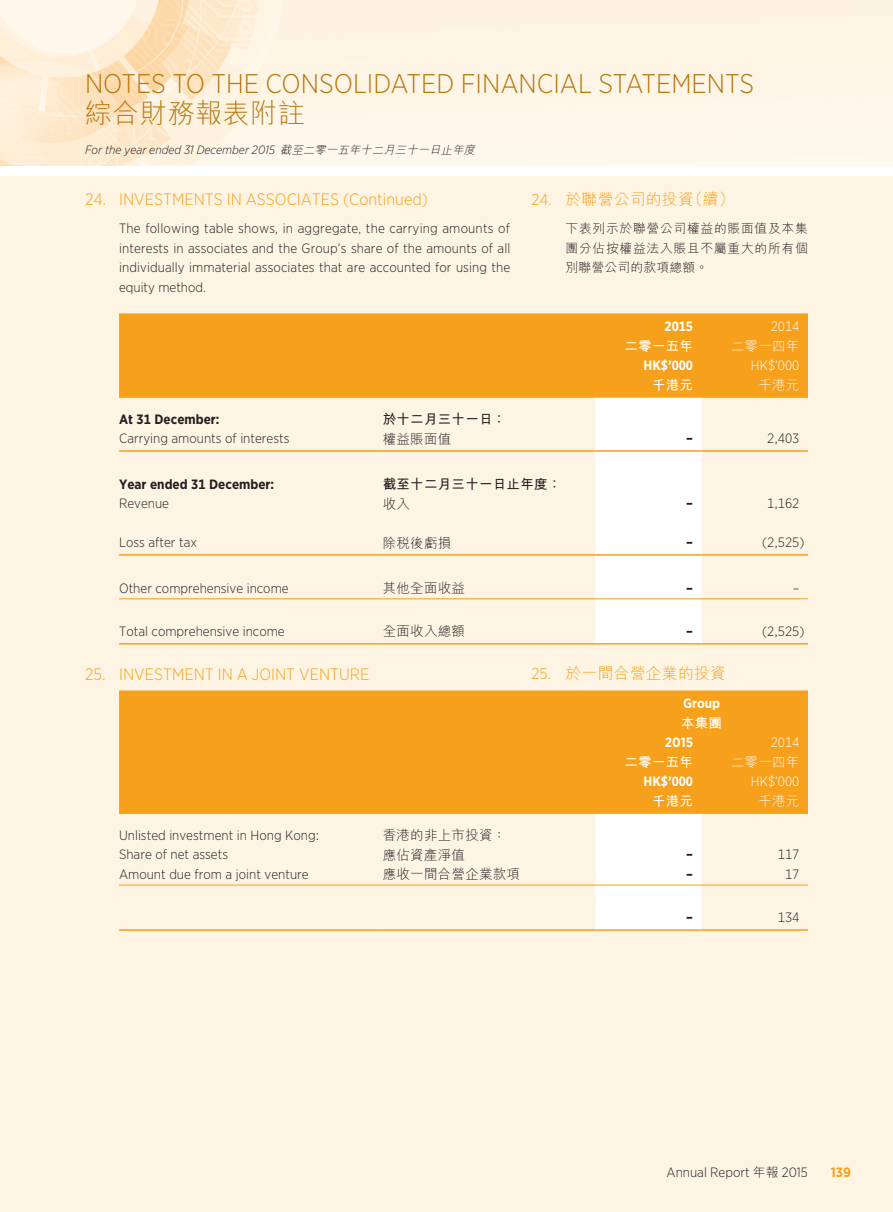
<style>
.page{position:relative;width:893px;height:1212px;background:#fff}
.page>*{position:absolute;margin:0;border:0;box-sizing:border-box;transform-origin:0 0}
.t1{font:300 27px "Gotham Narrow";color:#b7770c}
.t2{font:300 27px "M Hei HK";letter-spacing:.02em;color:#b7770c}
._01_H1_E{font:300 16.5px "Gotham Narrow";color:#f6a01b}
._001_H1_C{font:300 15.75px "M Hei HK";letter-spacing:.02em;color:#f6a01b}
._00_txt_E{font:300 13.5px/19.5px "Gotham Narrow";letter-spacing:.005em;color:#231f20;text-align:justify}
._50_Table_txt{font:300 13.5px "Gotham Narrow";color:#231f20}
._50_Table_txt-2{font:300 13.5px "M Hei HK";letter-spacing:.02em;color:#231f20}
._50_Table_txt-3{font:700 13.5px "Gotham Narrow";color:#231f20}
._50_Table_txt-4{font:700 13.5px "Gotham Narrow";color:#fff}
._50_Table_txt-5{font:300 13.5px "Gotham Narrow";color:#fff}
._50_Table_txt-6{font:700 13.5px "M Hei HK";letter-spacing:.02em;color:#231f20}
._50_Table_txt-7{font:700 13.5px "M Hei HK";letter-spacing:.02em;color:#fff}
._50_Table_txt-8{font:300 13.5px "M Hei HK";letter-spacing:.02em;color:#fff}
.t3{font:700 13.5px "Gotham Narrow";color:#f6a01b}
._000_txt_C{font:300 12.75px/19.5px "M Hei HK";letter-spacing:.06em;color:#231f20;text-align:justify}
.t4{font:italic 300 12px "Gotham Narrow";color:#231f20}
.s1{font-family:"M Hei HK";font-size:11.25px}
.s2{font-family:"Gotham Narrow"}
.s3{font-family:"M Hei HK";font-size:12.75px}
</style>
<div class="page">
<div style="left:0;top:176px;width:893px;height:1036px;background:#fef4e4"></div>
<img style="left:0;top:0;width:893px;height:166px">
<div style="left:119px;top:313px;width:689px;height:85px;background:#f6a01b"></div>
<div style="left:595px;top:398px;width:107px;height:245px;background:#fff"></div>
<hr style="left:119px;top:450px;width:264px;height:2px;background:#f6a01b">
<hr style="left:383px;top:450px;width:212px;height:2px;background:#f6a01b">
<hr style="left:595px;top:450px;width:107px;height:2px;background:#f6a01b">
<hr style="left:702px;top:450px;width:106px;height:2px;background:#f6a01b">
<hr style="left:119px;top:554px;width:264px;height:2px;background:#f6a01b">
<hr style="left:383px;top:554px;width:212px;height:2px;background:#f6a01b">
<hr style="left:595px;top:554px;width:107px;height:2px;background:#f6a01b">
<hr style="left:702px;top:554px;width:106px;height:2px;background:#f6a01b">
<hr style="left:119px;top:598px;width:264px;height:1px;background:#f6a01b">
<hr style="left:383px;top:598px;width:212px;height:1px;background:#f6a01b">
<hr style="left:595px;top:598px;width:107px;height:1px;background:#f6a01b">
<hr style="left:702px;top:598px;width:106px;height:1px;background:#f6a01b">
<hr style="left:119px;top:643px;width:264px;height:1px;background:#f6a01b">
<hr style="left:383px;top:643px;width:212px;height:1px;background:#f6a01b">
<hr style="left:595px;top:643px;width:107px;height:1px;background:#f6a01b">
<hr style="left:702px;top:643px;width:106px;height:1px;background:#f6a01b">
<div style="left:119px;top:690px;width:689px;height:124px;background:#f6a01b"></div>
<div style="left:595px;top:814px;width:107px;height:115px;background:#fff"></div>
<hr style="left:119px;top:885px;width:264px;height:1px;background:#f6a01b">
<hr style="left:383px;top:885px;width:212px;height:1px;background:#f6a01b">
<hr style="left:595px;top:885px;width:107px;height:1px;background:#f6a01b">
<hr style="left:702px;top:885px;width:106px;height:1px;background:#f6a01b">
<hr style="left:119px;top:929px;width:264px;height:2px;background:#f6a01b">
<hr style="left:383px;top:929px;width:212px;height:2px;background:#f6a01b">
<hr style="left:595px;top:929px;width:107px;height:2px;background:#f6a01b">
<hr style="left:702px;top:929px;width:106px;height:2px;background:#f6a01b">
<h1 class="t1" style="left:85px;top:67px;width:671px">NOTES TO THE CONSOLIDATED FINANCIAL STATEMENTS</h1>
<h1 class="t2" style="left:85px;top:99px;width:221px">綜合財務報表附註</h1>
<p class="t4" style="left:85px;top:142px;width:394px">For the year ended 31 December 2015 <span class="s1">截至二零一五年十二月三十一日止年度</span></p>
<p class="_01_H1_E" style="left:85px;top:189px;width:344px">24. INVESTMENTS IN ASSOCIATES (Continued)</p>
<p class="_00_txt_E" style="left:119px;top:219px;width:393px">The following table shows, in aggregate, the carrying amounts of interests in associates and the Group’s share of the amounts of all individually immaterial associates that are accounted for using the equity method.</p>
<p class="_001_H1_C" style="left:531px;top:192px;width:204px"><span class="s2">24.</span> 於聯營公司的投資（續）</p>
<p class="_000_txt_C" style="left:566px;top:219px;width:244px">下表列示於聯營公司權益的賬面值及本集團分佔按權益法入賬且不屬重大的所有個別聯營公司的款項總額。</p>
<p class="_50_Table_txt-4" style="left:664px;top:317px;width:30px">2015</p>
<p class="_50_Table_txt-5" style="left:771px;top:318px;width:30px">2014</p>
<p class="_50_Table_txt-7" style="left:624px;top:336px;width:70px">二零一五年</p>
<p class="_50_Table_txt-8" style="left:731px;top:339px;width:70px">二零一四年</p>
<p class="_50_Table_txt-4" style="left:643px;top:356px;width:51px">HK$’000</p>
<p class="_50_Table_txt-5" style="left:751px;top:357px;width:50px">HK$’000</p>
<p class="_50_Table_txt-7" style="left:652px;top:375px;width:43px">千港元</p>
<p class="_50_Table_txt-8" style="left:758px;top:378px;width:43px">千港元</p>
<p class="_50_Table_txt-3" style="left:119px;top:410px;width:102px">At 31 December:</p>
<p class="_50_Table_txt-6" style="left:383px;top:409px;width:125px">於十二月三十一日：</p>
<p class="_50_Table_txt" style="left:119px;top:430px;width:172px">Carrying amounts of interests</p>
<p class="_50_Table_txt-2" style="left:383px;top:432px;width:70px">權益賬面值</p>
<p class="_50_Table_txt-3" style="left:686px;top:430px;width:8px">–</p>
<p class="_50_Table_txt" style="left:767px;top:430px;width:34px">2,403</p>
<p class="_50_Table_txt-3" style="left:119px;top:475px;width:157px">Year ended 31 December:</p>
<p class="_50_Table_txt-6" style="left:383px;top:474px;width:180px">截至十二月三十一日止年度：</p>
<p class="_50_Table_txt" style="left:119px;top:495px;width:52px">Revenue</p>
<p class="_50_Table_txt-2" style="left:383px;top:497px;width:29px">收入</p>
<p class="_50_Table_txt-3" style="left:686px;top:495px;width:8px">–</p>
<p class="_50_Table_txt" style="left:767px;top:495px;width:34px">1,162</p>
<p class="_50_Table_txt" style="left:119px;top:534px;width:79px">Loss after tax</p>
<p class="_50_Table_txt-2" style="left:383px;top:536px;width:70px">除稅後虧損</p>
<p class="_50_Table_txt-3" style="left:686px;top:534px;width:8px">–</p>
<p class="_50_Table_txt" style="left:762px;top:534px;width:44px">(2,525)</p>
<p class="_50_Table_txt" style="left:119px;top:580px;width:171px">Other comprehensive income</p>
<p class="_50_Table_txt-2" style="left:383px;top:581px;width:84px">其他全面收益</p>
<p class="_50_Table_txt-3" style="left:686px;top:579px;width:8px">–</p>
<p class="_50_Table_txt" style="left:793px;top:580px;width:8px">–</p>
<p class="_50_Table_txt" style="left:119px;top:623px;width:167px">Total comprehensive income</p>
<p class="_50_Table_txt-2" style="left:383px;top:625px;width:84px">全面收入總額</p>
<p class="_50_Table_txt-3" style="left:686px;top:623px;width:8px">–</p>
<p class="_50_Table_txt" style="left:762px;top:623px;width:44px">(2,525)</p>
<p class="_01_H1_E" style="left:85px;top:664px;width:286px">25. INVESTMENT IN A JOINT VENTURE</p>
<p class="_50_Table_txt-4" style="left:683px;top:695px;width:39px">Group</p>
<p class="_50_Table_txt-7" style="left:681px;top:713px;width:43px">本集團</p>
<p class="_50_Table_txt-4" style="left:665px;top:734px;width:30px">2015</p>
<p class="_50_Table_txt-5" style="left:771px;top:734px;width:30px">2014</p>
<p class="_50_Table_txt-7" style="left:624px;top:752px;width:70px">二零一五年</p>
<p class="_50_Table_txt-8" style="left:731px;top:755px;width:70px">二零一四年</p>
<p class="_50_Table_txt-4" style="left:643px;top:772px;width:51px">HK$’000</p>
<p class="_50_Table_txt-5" style="left:751px;top:773px;width:50px">HK$’000</p>
<p class="_50_Table_txt-7" style="left:652px;top:791px;width:43px">千港元</p>
<p class="_50_Table_txt-8" style="left:758px;top:794px;width:43px">千港元</p>
<p class="_50_Table_txt" style="left:119px;top:827px;width:202px">Unlisted investment in Hong Kong:</p>
<p class="_50_Table_txt-2" style="left:383px;top:828px;width:125px">香港的非上市投資：</p>
<p class="_50_Table_txt" style="left:119px;top:846px;width:111px">Share of net assets</p>
<p class="_50_Table_txt-2" style="left:383px;top:848px;width:84px">應佔資產淨值</p>
<p class="_50_Table_txt-3" style="left:686px;top:846px;width:8px">–</p>
<p class="_50_Table_txt" style="left:778px;top:846px;width:23px">117</p>
<p class="_50_Table_txt" style="left:119px;top:866px;width:191px">Amount due from a joint venture</p>
<p class="_50_Table_txt-2" style="left:383px;top:867px;width:139px">應收一間合營企業款項</p>
<p class="_50_Table_txt-3" style="left:686px;top:865px;width:8px">–</p>
<p class="_50_Table_txt" style="left:785px;top:866px;width:16px">17</p>
<p class="_50_Table_txt-3" style="left:686px;top:909px;width:8px">–</p>
<p class="_50_Table_txt" style="left:778px;top:909px;width:23px">134</p>
<p class="_001_H1_C" style="left:531px;top:665px;width:196px"><span class="s2">25.</span> 於一間合營企業的投資</p>
<p class="_00_txt_E" style="left:667px;top:1162px;width:143px">Annual Report <span class="s3">年報</span> 2015</p>
<p class="t3" style="left:831px;top:1163px;width:22px">139</p>
</div>
